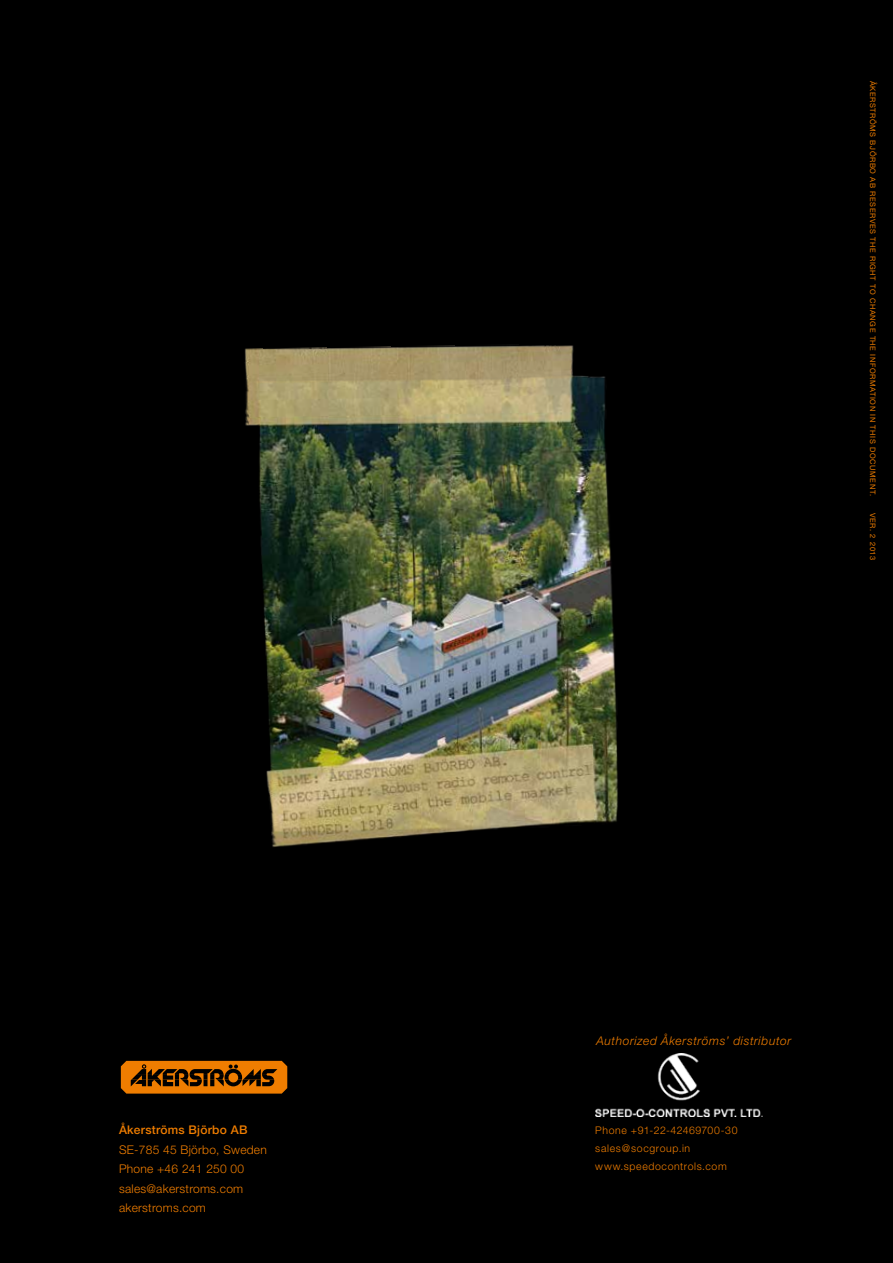
<style>
.page{position:relative;width:893px;height:1263px;background:#000}
.page>*{position:absolute;margin:0;border:0;box-sizing:border-box;transform-origin:0 0}
.t1{font:300 12px/19.5px "Helvetica Neue";letter-spacing:.02em;color:#ef7d00}
.t2{font:italic 300 12px "Helvetica Neue";letter-spacing:.05em;color:#ef7d00}
.t3{font:500 12px "Helvetica Neue";letter-spacing:.02em;color:#ef7d00}
.t4{font:300 10.5px/18px "Helvetica Neue";letter-spacing:.06em;color:#ef7d00}
.t5{font:7.5px "Helvetica Neue";letter-spacing:.08em;color:#ef7d00}
</style>
<div class="page">
<svg style="left:120px;top:1060px;width:168px;height:34px"></svg>
<img style="left:244px;top:345px;width:374px;height:502px">
<img style="left:595px;top:1053px;width:168px;height:63px">
<h1 class="t3" style="left:119px;top:1123px;width:130px">Åkerströms Björbo AB</h1>
<h1 class="t1" style="left:119px;top:1139px;width:149px">SE-785 45 Björbo, Sweden<br>Phone +46 241 250 00 sales@akerstroms.com akerstroms.com</h1>
<p class="t5" style="left:877px;top:81px;width:416px;rotate:90deg">ÅKERSTRÖMS BJÖRBO AB RESERVES THE RIGHT TO CHANGE THE INFORMATION IN THIS DOCUMENT.</p>
<p class="t5" style="left:877px;top:513px;width:49px;rotate:90deg">VER. 2 2013</p>
<h1 class="t2" style="left:596px;top:1033px;width:196px">Authorized Åkerströms’ distributor</h1>
<h2 class="t4" style="left:595px;top:1121px;width:144px">Phone +91-22-42469700-30 sales@socgroup.in www.speedocontrols.com</h2>
</div>
